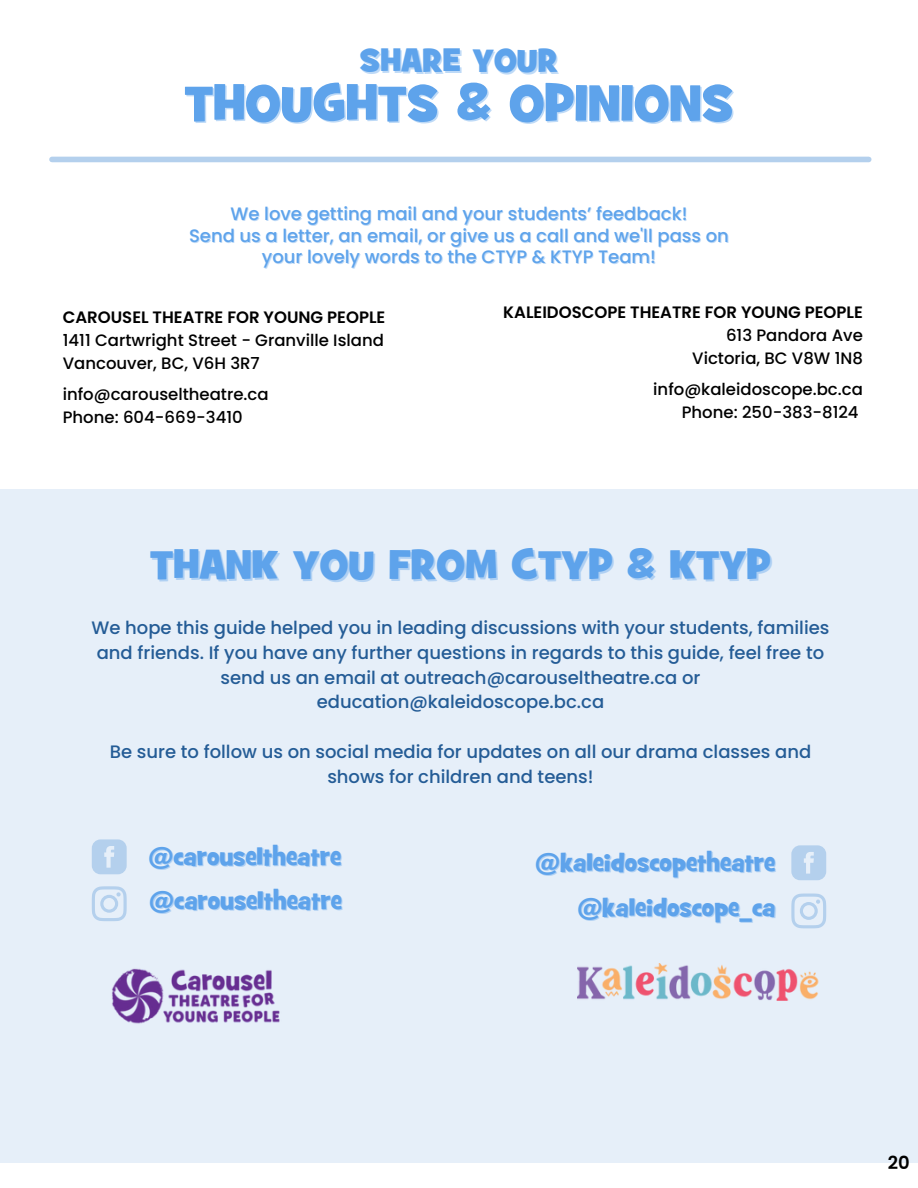
<style>
.page{position:relative;width:918px;height:1188px;background:#fff}
.page>*{position:absolute;margin:0;border:0;box-sizing:border-box;transform-origin:0 0}
.t1{font:51px "Grilled Cheese BTN";color:#5ea3eb}
.t2{font:41.25px "Grilled Cheese BTN";color:#5ea3eb}
.t3{font:33px "Grilled Cheese BTN";color:#5ea3eb}
.t4{font:24.75px/44px "Grilled Cheese BTN";color:#5ea3eb}
.t5{font:500 18px/24.8px "Poppins";color:#245c96;text-align:center}
.t6{font:500 18px/21.3px "Poppins";color:#5ea3eb;text-align:center}
.t7{font:600 18px "Poppins";color:#000}
.t8{font:500 16.5px/23px "Poppins";color:#000}
.t9{font:600 16.5px "Poppins";color:#000}
</style>
<div class="page">
<div style="left:52px;top:157px;width:817px;height:5px;background:#b4d0ed"></div>
<div style="left:0;top:490px;width:918px;height:673px;background:#e6eff9"></div>
<svg style="left:791px;top:845px;width:35px;height:35px"></svg>
<svg style="left:791px;top:894px;width:35px;height:34px"></svg>
<svg style="left:92px;top:839px;width:35px;height:35px"></svg>
<svg style="left:92px;top:886px;width:35px;height:35px"></svg>
<img style="left:577px;top:963px;width:242px;height:37px">
<img style="left:112px;top:968px;width:168px;height:56px">
<h3 class="t3" style="left:360px;top:42px;width:200px">SHARE YOUR</h3>
<h1 class="t1" style="left:184px;top:75px;width:550px">THOUGHTS &amp; OPINIONS</h1>
<p class="t6" style="left:189px;top:204px;width:541px">We love getting mail and your students’ feedback!<br>Send us a letter, an email, or give us a call and we'll pass on your lovely words to the CTYP &amp; KTYP Team!</p>
<p class="t9" style="left:63px;top:306px;width:324px">CAROUSEL THEATRE FOR YOUNG PEOPLE</p>
<p class="t8" style="left:63px;top:329px;width:323px">1411 Cartwright Street - Granville Island<br>Vancouver, BC, V6H 3R7</p>
<p class="t8" style="left:63px;top:383px;width:207px">info@carouseltheatre.ca<br>Phone: 604-669-3410</p>
<p class="t9" style="left:503px;top:300px;width:361px">KALEIDOSCOPE THEATRE FOR YOUNG PEOPLE</p>
<p class="t8" style="left:692px;top:323px;width:172px;text-align:right">613 Pandora Ave<br>Victoria, BC V8W 1N8</p>
<p class="t8" style="left:653px;top:377px;width:211px;text-align:right">info@kaleidoscope.bc.ca<br>Phone: 250-383-8124</p>
<h2 class="t2" style="left:150px;top:541px;width:622px">THANK YOU FROM CTYP &amp; KTYP</h2>
<p class="t5" style="left:92px;top:616px;width:739px">We hope this guide helped you in leading discussions with your students, families and friends. If you have any further questions in regards to this guide, feel free to send us an email at outreach@carouseltheatre.ca or education@kaleidoscope.bc.ca</p>
<p class="t5" style="left:110px;top:739px;width:703px">Be sure to follow us on social media for updates on all our drama classes and shows for children and teens!</p>
<h3 class="t4" style="left:149px;top:837px;width:195px">@carouseltheatre @carouseltheatre</h3>
<h3 class="t4" style="left:535px;top:843px;width:242px">@kaleidoscopetheatre</h3>
<h3 class="t4" style="left:577px;top:888px;width:200px">@kaleidoscope_ca</h3>
<p class="t7" style="left:888px;top:1151px;width:23px">20</p>
</div>
